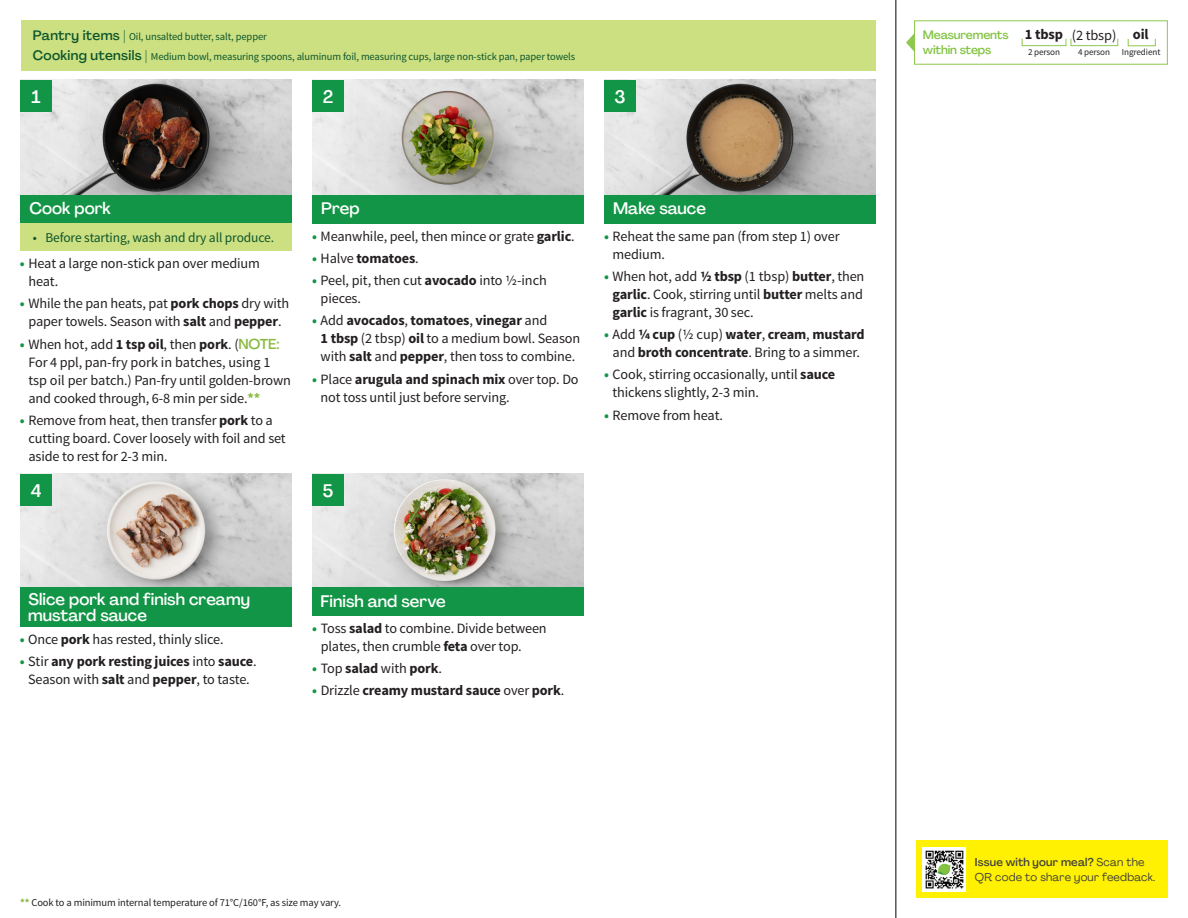
<style>
.page{position:relative;width:1188px;height:918px;background:#fff}
.page>*{position:absolute;margin:0;border:0;box-sizing:border-box;transform-origin:0 0}
.t1{font:500 18px "Agrandir";color:#fff}
.t2{font:500 16.5px/16.5px "Agrandir";color:#fff}
.t3{font:700 14.4px "Source Sans Pro";letter-spacing:-.01em;color:#231f20}
.t4{font:14.25px/18px "Source Sans Pro";letter-spacing:-.01em;color:#231f20}
.t5{font:700 14.25px/18px "Source Sans Pro";letter-spacing:-.01em;color:#231f20;text-align:center}
.t6{font:13.5px "Source Sans Pro";letter-spacing:-.01em;color:#0d562c}
.t7{font:500 13.5px "Agrandir";letter-spacing:.025em;color:#0d562c}
.t8{font:500 12px/15.8px "Agrandir";letter-spacing:-.01em;color:#81c340}
.t9{font:11.25px/15px "Agrandir";letter-spacing:.02em;color:#3e3e3f}
.t10{font:10.5px "Source Sans Pro";letter-spacing:-.01em;color:#0d562c}
.t11{font:10.5px "Source Sans Pro";letter-spacing:-.01em;color:#231f20}
.t12{font:9.15px "Source Sans Pro";letter-spacing:-.01em;color:#231f20}
.s1{font-weight:400}
.s2{font-family:"Agrandir";font-weight:500;font-size:13.5px}
.s3{font-weight:700;color:#129546}
.s4{font-weight:700}
.s5{font-family:"Agrandir";font-weight:500;color:#8bba42}
.s6{font-weight:700;color:#8bba42}
.s7{color:#129546}
.s8{font-weight:500}
</style>
<div class="page">
<img style="left:20px;top:474px;width:272px;height:113px">
<img style="left:312px;top:474px;width:272px;height:113px">
<img style="left:20px;top:80px;width:272px;height:115px">
<img style="left:312px;top:80px;width:272px;height:115px">
<img style="left:604px;top:80px;width:272px;height:115px">
<div style="left:312px;top:195px;width:272px;height:29px;background:#129546"></div>
<div style="left:20px;top:195px;width:272px;height:29px;background:#129546"></div>
<div style="left:20px;top:587px;width:272px;height:39px;background:#129546"></div>
<div style="left:312px;top:587px;width:272px;height:29px;background:#129546"></div>
<div style="left:604px;top:195px;width:272px;height:29px;background:#129546"></div>
<div style="left:21px;top:20px;width:855px;height:51px;background:#ccdf81"></div>
<div style="left:20px;top:224px;width:272px;height:27px;background:#ccdf81"></div>
<hr style="left:896px;top:0;width:1px;height:918px;background:#000">
<div style="left:20px;top:474px;width:32px;height:32px;background:#129546"></div>
<div style="left:20px;top:80px;width:32px;height:32px;background:#129546"></div>
<div style="left:312px;top:474px;width:32px;height:32px;background:#129546"></div>
<div style="left:312px;top:80px;width:32px;height:32px;background:#129546"></div>
<div style="left:604px;top:80px;width:32px;height:32px;background:#129546"></div>
<div style="left:914px;top:20px;width:254px;height:45px;border:1px solid #8fc84e"></div>
<div style="left:1022px;top:38px;width:44px;height:8px;border:1px solid #8fc84e"></div>
<div style="left:1071px;top:38px;width:47px;height:8px;border:1px solid #8fc84e"></div>
<div style="left:1128px;top:38px;width:28px;height:8px;border:1px solid #8fc84e"></div>
<svg style="left:906px;top:33px;width:9px;height:19px"></svg>
<div style="left:916px;top:840px;width:252px;height:58px;background:#fff101"></div>
<img style="left:923px;top:847px;width:43px;height:45px">
<svg style="left:938px;top:864px;width:13px;height:11px"></svg>
<p class="t8" style="left:923px;top:26px;width:87px">Measurements within steps</p>
<p class="t3" style="left:1025px;top:25px;width:125px">1 tbsp <span class="s1">(2 tbsp)</span> oil</p>
<p class="t10" style="left:33px;top:30px;width:236px"><span class="s2">Pantry items |</span> Oil, unsalted butter, salt, pepper</p>
<p class="t7" style="left:33px;top:47px;width:116px">Cooking utensils |</p>
<p class="t12" style="left:1028px;top:47px;width:34px">2 person</p>
<p class="t12" style="left:1078px;top:47px;width:34px">4 person</p>
<p class="t12" style="left:1122px;top:47px;width:40px">Ingredient</p>
<p class="t10" style="left:151px;top:50px;width:426px">Medium bowl, measuring spoons, aluminum foil, measuring cups, large non-stick pan, paper towels</p>
<p class="t1" style="left:32px;top:86px;width:11px">1</p>
<p class="t1" style="left:323px;top:86px;width:12px">2</p>
<p class="t1" style="left:614px;top:85px;width:13px">3</p>
<p class="t2" style="left:29px;top:200px;width:83px">Cook pork</p>
<p class="t2" style="left:321px;top:200px;width:40px">Prep</p>
<p class="t2" style="left:613px;top:200px;width:95px">Make sauce</p>
<p class="t6" style="left:33px;top:229px;width:243px">• Before starting, wash and dry all produce.</p>
<p class="t4" style="left:28px;top:254px;width:233px;text-indent:-9px"><span class="s3">•</span> Heat a large non-stick pan over medium heat.</p>
<p class="t4" style="left:20px;top:295px;width:271px;text-align:center"><span class="s3">•</span> While the pan heats, pat <span class="s4">pork chops</span> dry with paper towels. Season with <span class="s4">salt</span> and <span class="s4">pepper</span>.</p>
<p class="t4" style="left:28px;top:336px;width:264px;text-indent:-9px"><span class="s3">•</span> When hot, add <span class="s4">1 tsp oil</span>, then <span class="s4">pork</span>. (<span class="s5">NOTE:<br></span>For 4 ppl, pan-fry pork in batches, using 1 tsp oil per batch.) Pan-fry until golden-brown and cooked through, 6-8 min per side.<span class="s6">**</span></p>
<p class="t4" style="left:28px;top:412px;width:259px;text-indent:-9px"><span class="s3">•</span> Remove from heat, then transfer <span class="s4">pork</span> to a cutting board. Cover loosely with foil and set aside to rest for 2-3 min.</p>
<p class="t4" style="left:312px;top:227px;width:264px"><span class="s3">•</span> Meanwhile, peel, then mince or grate <span class="s4">garlic</span>.</p>
<p class="t5" style="left:312px;top:250px;width:108px"><span class="s7">•</span> <span class="s1">Halve</span> tomatoes<span class="s1">.</span></p>
<p class="t4" style="left:321px;top:272px;width:228px;text-indent:-9px"><span class="s3">•</span> Peel, pit, then cut <span class="s4">avocado</span> into 1/2-inch pieces.</p>
<p class="t4" style="left:321px;top:312px;width:261px;text-indent:-9px"><span class="s3">•</span> Add <span class="s4">avocados</span>, <span class="s4">tomatoes</span>, <span class="s4">vinegar</span> and<br><span class="s4">1 tbsp</span> (2 tbsp) <span class="s4">oil</span> to a medium bowl. Season with <span class="s4">salt</span> and <span class="s4">pepper</span>, then toss to combine.</p>
<p class="t4" style="left:321px;top:370px;width:260px;text-indent:-9px"><span class="s3">•</span> Place <span class="s4">arugula and spinach mix</span> over top. Do not toss until just before serving.</p>
<p class="t4" style="left:613px;top:227px;width:229px;text-indent:-9px"><span class="s3">•</span> Reheat the same pan (from step 1) over medium.</p>
<p class="t4" style="left:613px;top:267px;width:253px;text-align:justify;text-indent:-9px"><span class="s3">•</span> When hot, add <span class="s4">1/2 tbsp</span> (1 tbsp) <span class="s4">butter</span>, then <span class="s4">garlic</span>. Cook, stirring until <span class="s4">butter</span> melts and <span class="s4">garlic</span> is fragrant, 30 sec.</p>
<p class="t5" style="left:604px;top:326px;width:262px"><span class="s7">•</span> <span class="s1">Add</span> 1/4 cup <span class="s1">(1/2 cup)</span> water<span class="s1">,</span> cream<span class="s1">,</span> mustard <span class="s1">and</span> broth concentrate<span class="s1">. Bring to a simmer.</span></p>
<p class="t4" style="left:613px;top:366px;width:224px;text-indent:-9px"><span class="s3">•</span> Cook, stirring occasionally, until <span class="s4">sauce </span>thickens slightly, 2-3 min.</p>
<p class="t4" style="left:604px;top:406px;width:121px"><span class="s3">•</span> Remove from heat.</p>
<p class="t1" style="left:31px;top:479px;width:12px">4</p>
<p class="t1" style="left:323px;top:479px;width:12px">5</p>
<p class="t2" style="left:28px;top:590px;width:223px">Slice pork and finish creamy mustard sauce</p>
<p class="t2" style="left:321px;top:593px;width:127px">Finish and serve</p>
<p class="t4" style="left:321px;top:619px;width:228px;text-indent:-9px"><span class="s3">•</span> Toss <span class="s4">salad</span> to combine. Divide between plates, then crumble <span class="s4">feta</span> over top.</p>
<p class="t5" style="left:312px;top:660px;width:131px"><span class="s7">•</span> <span class="s1">Top</span> salad <span class="s1">with</span> pork<span class="s1">.</span></p>
<p class="t5" style="left:312px;top:682px;width:254px"><span class="s7">•</span> <span class="s1">Drizzle</span> creamy mustard sauce <span class="s1">over</span> pork<span class="s1">.</span></p>
<p class="t4" style="left:20px;top:630px;width:205px"><span class="s3">•</span> Once <span class="s4">pork</span> has rested, thinly slice.</p>
<p class="t5" style="left:20px;top:653px;width:238px"><span class="s7">•</span> <span class="s1">Stir</span> any pork resting juices <span class="s1">into</span> sauce<span class="s1">.<br>Season with</span> salt <span class="s1">and</span> pepper<span class="s1">, to taste.</span></p>
<p class="t11" style="left:20px;top:896px;width:322px"><span class="s6">**</span> Cook to a minimum internal temperature of 71°C/160°F, as size may vary.</p>
<p class="t9" style="left:975px;top:855px;width:182px"><span class="s8">Issue with your meal?</span> Scan the<br>QR code to share your feedback.</p>
</div>
